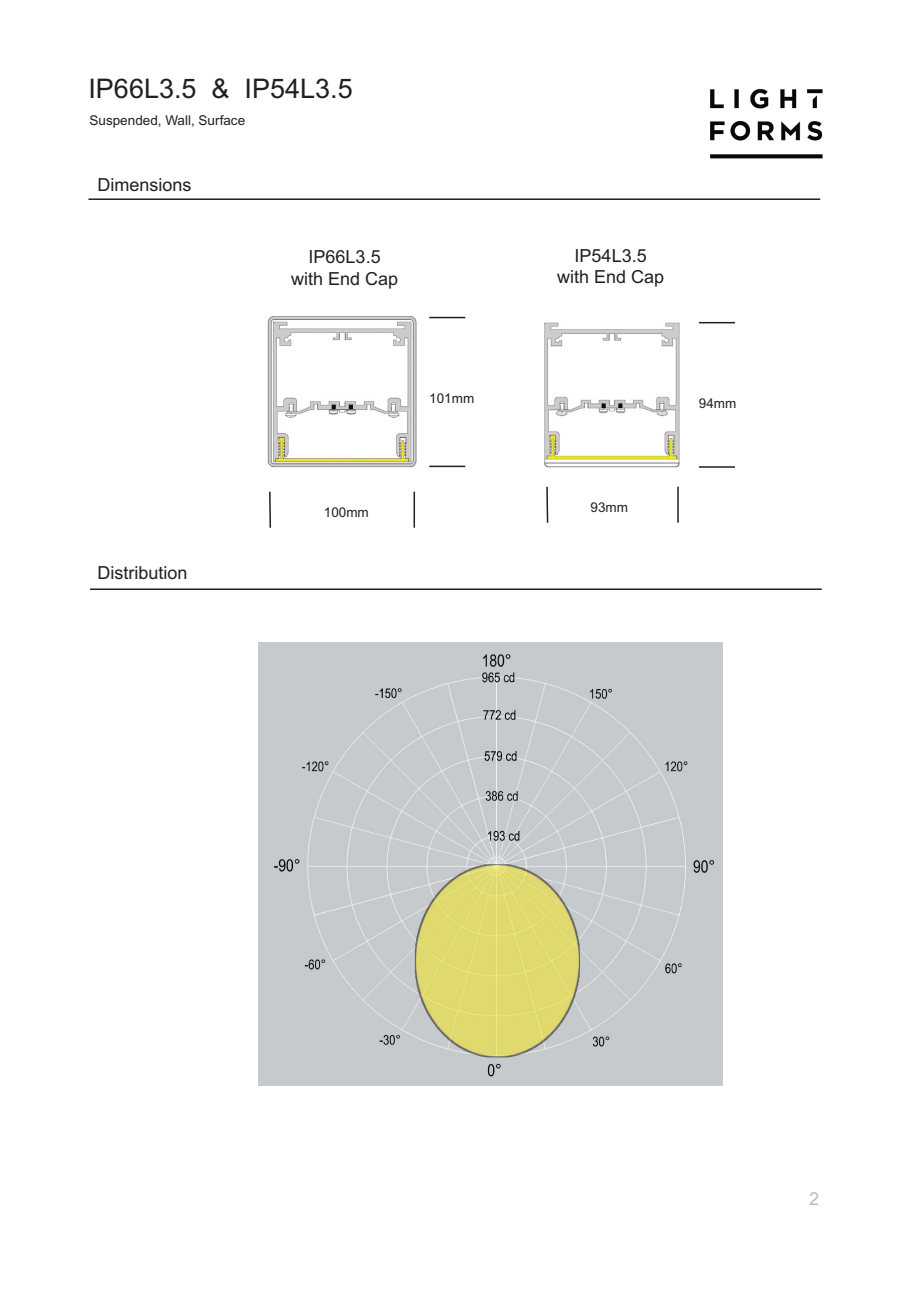
<style>
.page{position:relative;width:919px;height:1289px;background:#fff}
.page>*{position:absolute;margin:0;border:0;box-sizing:border-box;transform-origin:0 0}
.t1{font:27px "Arial";color:#231f20}
.t2{font:18px/21.6px "Arial";color:#231f20;text-align:center}
.t3{font:13.5px "Arial";color:#231f20}
</style>
<div class="page">
<img style="left:710px;top:88px;width:113px;height:71px">
<hr style="left:88px;top:198px;width:732px;height:2px;background:#231f20">
<hr style="left:90px;top:588px;width:731px;height:2px;background:#231f20">
<img style="left:267px;top:316px;width:150px;height:152px">
<img style="left:544px;top:322px;width:136px;height:146px">
<hr style="left:429px;top:317px;width:36px;height:1px;background:#231f20">
<hr style="left:429px;top:465px;width:36px;height:2px;background:#231f20">
<svg style="left:269px;top:491px;width:2px;height:37px"></svg>
<hr style="left:413px;top:491px;width:2px;height:36px;background:#231f20">
<hr style="left:698px;top:322px;width:37px;height:1px;background:#231f20">
<hr style="left:698px;top:466px;width:37px;height:2px;background:#231f20">
<svg style="left:546px;top:486px;width:3px;height:37px"></svg>
<hr style="left:677px;top:486px;width:1px;height:36px;background:#231f20">
<img style="left:258px;top:643px;width:464px;height:442px">
<h1 class="t1" style="left:88px;top:73px;width:266px">IP66L3.5 &amp; IP54L3.5</h1>
<p class="t3" style="left:89px;top:112px;width:157px">Suspended, Wall, Surface</p>
<p class="t2" style="left:97px;top:174px;width:96px">Dimensions</p>
<p class="t2" style="left:291px;top:246px;width:109px">IP66L3.5 with End Cap</p>
<p class="t2" style="left:557px;top:245px;width:109px">IP54L3.5 with End Cap</p>
<p class="t2" style="left:97px;top:562px;width:92px">Distribution</p>
<p class="t3" style="left:324px;top:504px;width:47px">100mm</p>
<p class="t3" style="left:429px;top:390px;width:47px">101mm</p>
<p class="t3" style="left:590px;top:499px;width:39px">93mm</p>
<p class="t3" style="left:698px;top:396px;width:39px">94mm</p>
</div>
